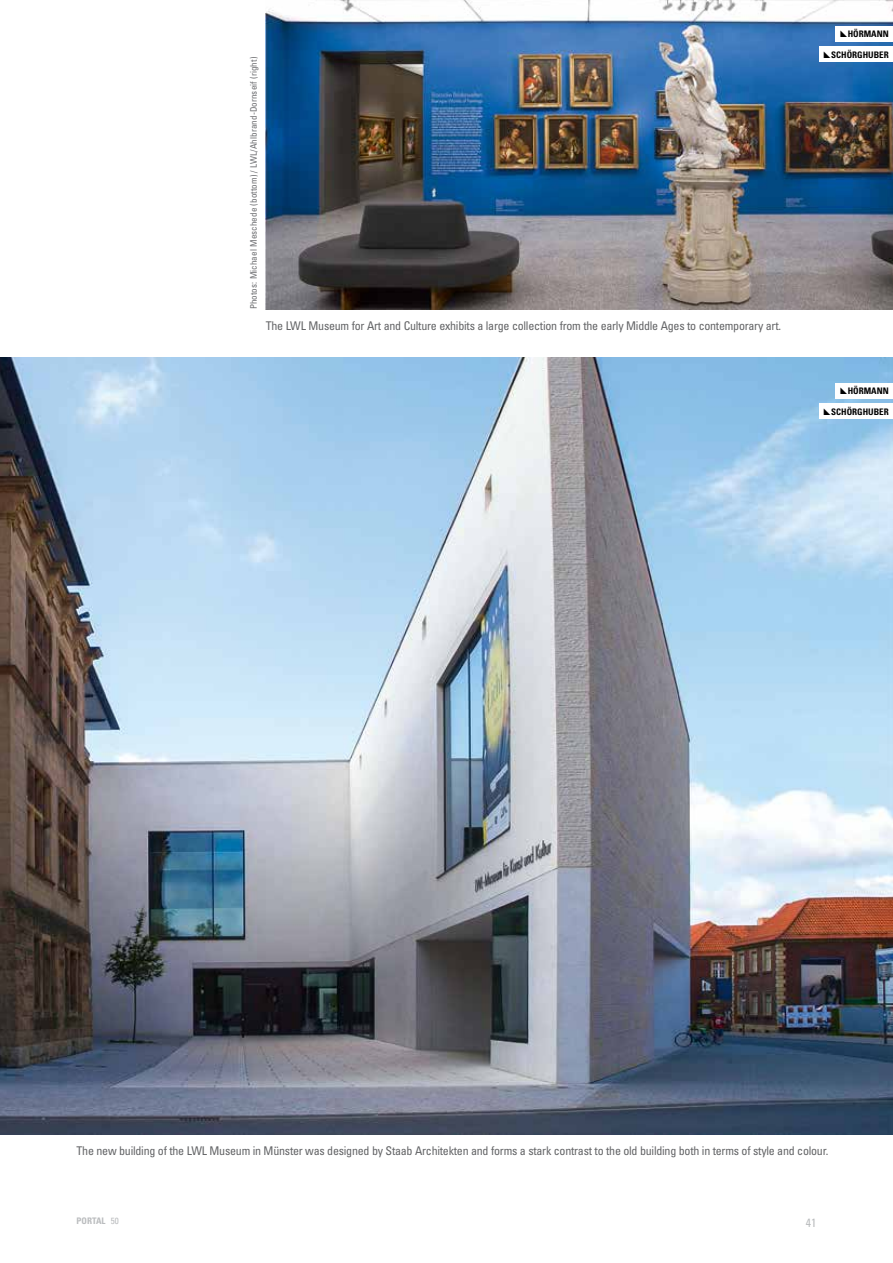
<style>
.page{position:relative;width:893px;height:1263px;background:#fff}
.page>*{position:absolute;margin:0;border:0;box-sizing:border-box;transform-origin:0 0}
.t1{font:condensed 12px "Univers";letter-spacing:-.02em;color:#636466}
.t2{font:condensed 12px "Univers";color:#babcbe}
.t3{font:condensed 9px "Univers";letter-spacing:.01em;color:#6d6e71}
.t4{font:700 condensed 9px "Univers";color:#000}
.t5{font:700 condensed 9px "Univers";color:#babcbe}
.s1{font-weight:400}
</style>
<div class="page">
<img style="left:0;top:357px;width:893px;height:777px">
<img style="left:266px;top:0;width:627px;height:309px">
<div style="left:835px;top:26px;width:58px;height:15px;background:#fff"></div>
<div style="left:819px;top:46px;width:74px;height:16px;background:#fff"></div>
<div style="left:835px;top:383px;width:58px;height:15px;background:#fff"></div>
<div style="left:819px;top:403px;width:74px;height:16px;background:#fff"></div>
<p class="t3" style="left:248px;top:309px;width:254px;rotate:-90deg">Photos: Michael Meschede (bottom) / LWL/Ahlbrand-Dornseif (right)</p>
<p class="t1" style="left:266px;top:318px;width:517px">The LWL Museum for Art and Culture exhibits a large collection from the early Middle Ages to contemporary art.</p>
<p class="t4" style="left:848px;top:28px;width:43px">HÖRMANN</p>
<p class="t4" style="left:831px;top:49px;width:59px">SCHÖRGHUBER</p>
<p class="t4" style="left:848px;top:385px;width:43px">HÖRMANN</p>
<p class="t4" style="left:831px;top:406px;width:59px">SCHÖRGHUBER</p>
<p class="t1" style="left:77px;top:1143px;width:753px">The new building of the LWL Museum in Münster was designed by Staab Architekten and forms a stark contrast to the old building both in terms of style and colour.</p>
<p class="t5" style="left:77px;top:1215px;width:44px">PORTAL <span class="s1">50</span></p>
<p class="t2" style="left:806px;top:1215px;width:12px">41</p>
</div>
